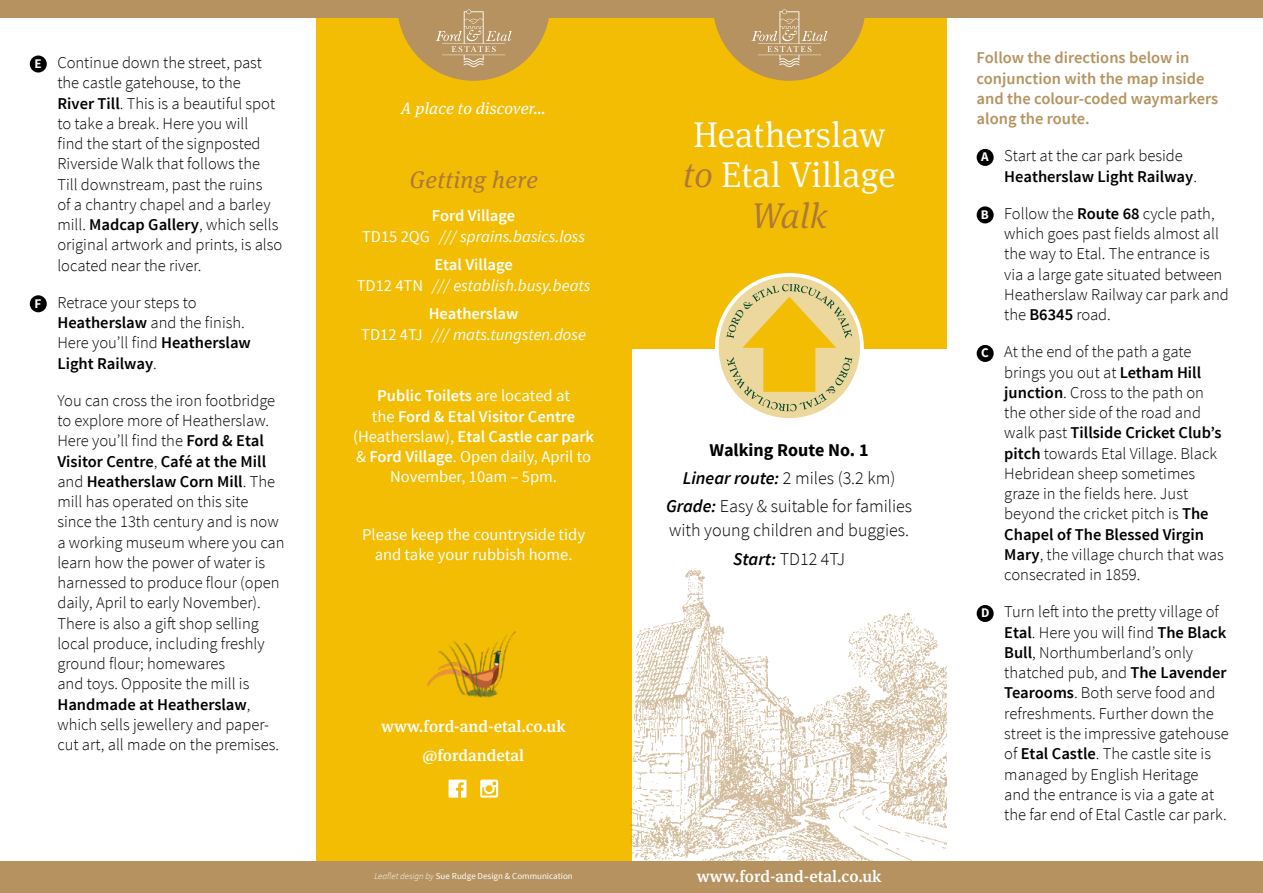
<style>
.page{position:relative;width:1263px;height:893px;background:#fff}
.page>*{position:absolute;margin:0;border:0;box-sizing:border-box;transform-origin:0 0}
.t1{font:300 36px/40.5px "Meta Serif Pro";color:#fff;text-align:center}
.t2{font:italic 24px "Meta Serif Pro";letter-spacing:.02em;color:#ad7939}
.t3{font:300 18px/24px "Source Sans Pro";color:#000}
.t4{font:700 18px "Source Sans Pro";color:#000}
.t5{font:300 16.5px/20.2px "Source Sans Pro";color:#000}
.t6{font:16.5px/20.2px "Source Sans Pro";color:#fff;text-align:center}
.t7{font:italic 16.5px/20.2px "Source Sans Pro";color:#fff;text-align:center}
.t8{font:600 16.5px/20.2px "Source Sans Pro";color:#b5925f}
.t9{font:500 16.5px "Meta Serif Pro";color:#fff}
.t10{font:italic 16.5px "Meta Serif Pro";letter-spacing:.01em;color:#fff}
.t11{font:700 13.2px "Source Sans Pro";color:#fff}
.t12{font:9px "Source Sans Pro";color:#fff}
.s1{font-weight:600}
.s2{font-weight:600;font-style:normal}
.s3{font-style:normal}
.s4{font-weight:300;font-style:italic}
.s5{font-style:italic;color:#ae7939}
.s6{font-weight:600;font-style:italic}
</style>
<div class="page">
<div style="left:316px;top:0;width:315px;height:893px;background:#f3bd04"></div>
<div style="left:617px;top:0;width:330px;height:349px;background:#f3bd04"></div>
<div style="left:0;top:861px;width:1263px;height:32px;background:#b59260"></div>
<div style="left:0;top:0;width:1263px;height:17px;background:#b5925f"></div>
<svg style="left:713px;top:9px;width:153px;height:72px"></svg>
<div style="left:977px;top:149px;width:17px;height:17px;background:#000;border-radius:50%"></div>
<div style="left:977px;top:206px;width:17px;height:17px;background:#000;border-radius:50%"></div>
<div style="left:977px;top:345px;width:17px;height:17px;background:#000;border-radius:50%"></div>
<div style="left:977px;top:605px;width:17px;height:17px;background:#000;border-radius:50%"></div>
<div style="left:30px;top:56px;width:17px;height:17px;background:#000;border-radius:50%"></div>
<div style="left:30px;top:295px;width:17px;height:17px;background:#000;border-radius:50%"></div>
<img style="left:631px;top:570px;width:316px;height:291px">
<svg style="left:397px;top:9px;width:153px;height:72px"></svg>
<svg style="left:715px;top:273px;width:149px;height:146px"></svg>
<svg style="left:448px;top:780px;width:18px;height:18px"></svg>
<svg style="left:480px;top:780px;width:18px;height:18px"></svg>
<img style="left:427px;top:631px;width:89px;height:67px">
<p class="t11" style="left:34px;top:55px;width:9px">E</p>
<p class="t5" style="left:57px;top:53px;width:226px">Continue down the street, past the castle gatehouse, to the<br><span class="s1">River Till</span>. This is a beautiful spot to take a break. Here you will<br>find the start of the signposted<br>Riverside Walk that follows the<br>Till downstream, past the ruins<br>of a chantry chapel and a barley mill. <span class="s1">Madcap Gallery</span>, which sells original artwork and prints, is also located near the river.</p>
<p class="t11" style="left:35px;top:295px;width:8px">F</p>
<p class="t5" style="left:57px;top:292px;width:195px">Retrace your steps to<br><span class="s1">Heatherslaw</span> and the finish.<br>Here you’ll find <span class="s1">Heatherslaw<br>Light Railway</span>.</p>
<p class="t5" style="left:57px;top:390px;width:229px">You can cross the iron footbridge to explore more of Heatherslaw.<br>Here you’ll find the <span class="s1">Ford &amp; Etal<br>Visitor Centre</span>, <span class="s1">Café at the Mill </span>and <span class="s1">Heatherslaw Corn Mill</span>. The mill has operated on this site since the 13th century and is now a working museum where you can learn how the power of water is harnessed to produce flour (open daily, April to early November).<br>There is also a gift shop selling local produce, including freshly ground flour; homewares<br>and toys. Opposite the mill is<br><span class="s1">Handmade at Heatherslaw</span>, which sells jewellery and paper&shy;cut art, all made on the premises.</p>
<p class="t10" style="left:401px;top:97px;width:146px">A place to discover…</p>
<p class="t2" style="left:409px;top:163px;width:130px">Getting here</p>
<p class="t7" style="left:362px;top:206px;width:225px"><span class="s2">Ford Village<br></span><span class="s3">TD15 2QG</span> /// sprains.basics.loss</p>
<p class="t7" style="left:357px;top:255px;width:235px"><span class="s2">Etal Village<br></span><span class="s3">TD12 4TN</span> /// establish.busy.beats</p>
<p class="t7" style="left:361px;top:304px;width:226px"><span class="s2">Heatherslaw<br></span><span class="s3">TD12 4TJ</span> /// mats.tungsten.dose</p>
<p class="t6" style="left:353px;top:386px;width:242px"><span class="s1">Public Toilets</span> are located at<br>the <span class="s1">Ford &amp; Etal Visitor Centre </span>(Heatherslaw), <span class="s1">Etal Castle car park </span>&amp; <span class="s1">Ford Village</span>. Open daily, April to<br>November, 10am – 5pm.</p>
<p class="t6" style="left:362px;top:525px;width:224px">Please keep the countryside tidy and take your rubbish home.</p>
<p class="t9" style="left:381px;top:714px;width:186px">www.ford-and-etal.co.uk</p>
<p class="t9" style="left:422px;top:742px;width:103px">@fordandetal</p>
<p class="t12" style="left:374px;top:870px;width:200px"><span class="s4">Leaflet design by</span> Sue Rudge Design &amp; Communication</p>
<p class="t1" style="left:683px;top:112px;width:214px">Heatherslaw <span class="s5">to</span> Etal Village<br><span class="s5">Walk</span></p>
<p class="t4" style="left:710px;top:438px;width:160px">Walking Route No. 1</p>
<p class="t3" style="left:683px;top:466px;width:214px"><span class="s6">Linear route:</span> 2 miles (3.2 km)</p>
<p class="t3" style="left:666px;top:494px;width:248px"><span class="s6">Grade:</span> Easy &amp; suitable for families with young children and buggies.</p>
<p class="t3" style="left:733px;top:547px;width:113px"><span class="s6">Start:</span> TD12 4TJ</p>
<p class="t9" style="left:697px;top:864px;width:186px">www.ford-and-etal.co.uk</p>
<p class="t8" style="left:977px;top:48px;width:243px">Follow the directions below in conjunction with the map inside and the colour-coded waymarkers along the route.</p>
<p class="t11" style="left:981px;top:148px;width:9px">A</p>
<p class="t5" style="left:1004px;top:146px;width:194px">Start at the car park beside<br><span class="s1">Heatherslaw Light Railway</span>.</p>
<p class="t11" style="left:981px;top:206px;width:9px">B</p>
<p class="t5" style="left:1004px;top:203px;width:226px">Follow the <span class="s1">Route 68</span> cycle path, which goes past fields almost all the way to Etal. The entrance is via a large gate situated between<br>Heatherslaw Railway car park and the <span class="s1">B6345</span> road.</p>
<p class="t11" style="left:981px;top:344px;width:9px">C</p>
<p class="t5" style="left:1004px;top:342px;width:221px">At the end of the path a gate brings you out at <span class="s1">Letham Hill junction</span>. Cross to the path on the other side of the road and walk past <span class="s1">Tillside Cricket Club’s pitch</span> towards Etal Village. Black<br>Hebridean sheep sometimes graze in the fields here. Just beyond the cricket pitch is <span class="s1">The<br>Chapel of The Blessed Virgin<br>Mary</span>, the village church that was consecrated in 1859.</p>
<p class="t11" style="left:981px;top:604px;width:10px">D</p>
<p class="t5" style="left:1004px;top:602px;width:226px">Turn left into the pretty village of<br><span class="s1">Etal</span>. Here you will find <span class="s1">The Black<br>Bull</span>, Northumberland’s only thatched pub, and <span class="s1">The Lavender<br>Tearooms</span>. Both serve food and refreshments. Further down the street is the impressive gatehouse of <span class="s1">Etal Castle</span>. The castle site is managed by English Heritage<br>and the entrance is via a gate at the far end of Etal Castle car park.</p>
</div>
